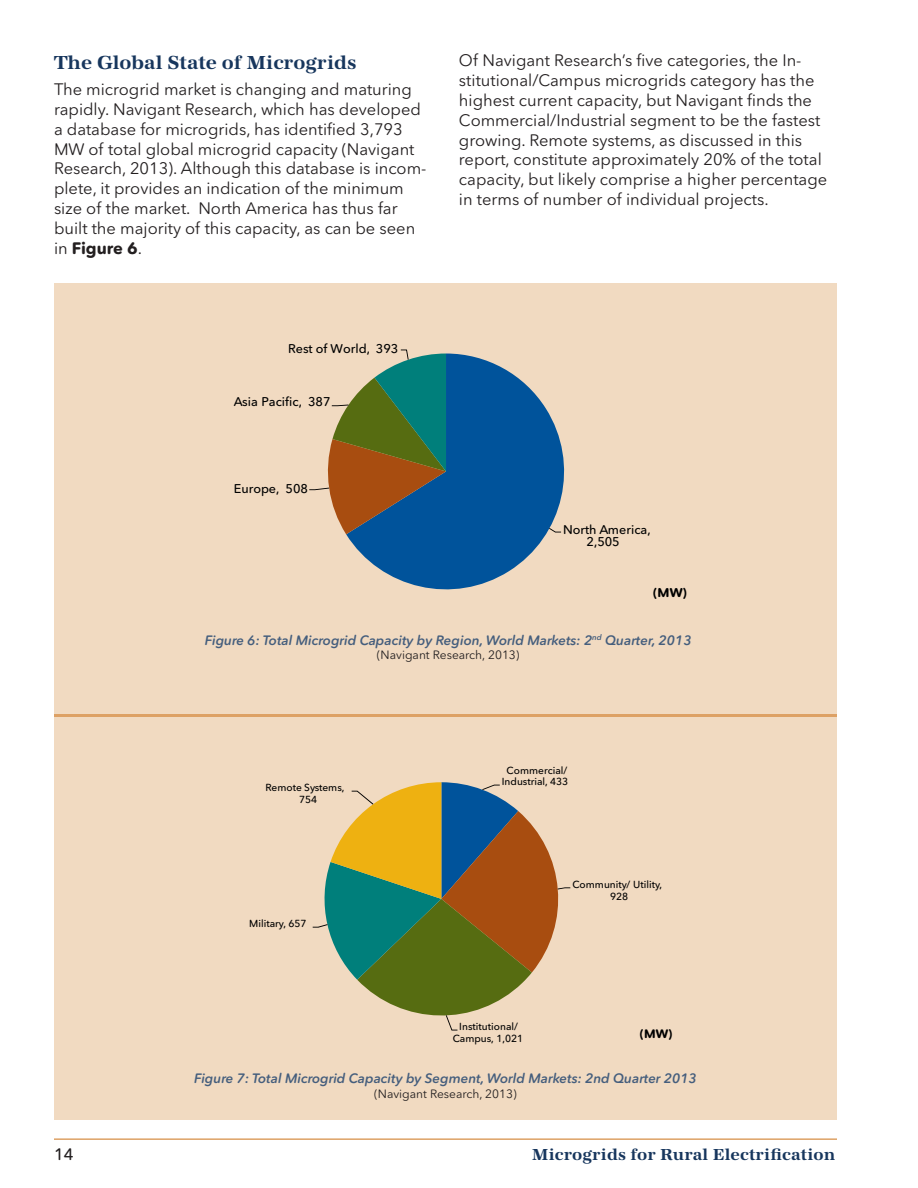
<style>
.page{position:relative;width:918px;height:1188px;background:#fff}
.page>*{position:absolute;margin:0;border:0;box-sizing:border-box;transform-origin:0 0}
.t1{font:700 19.5px "URW Antiqua";color:#17365d}
.t2{font:16.5px/19.8px "Avenir Next Rounded Pro";color:#231f20}
.t3{font:700 16.5px "URW Antiqua";letter-spacing:.01em;color:#17365d}
.t4{font:500 16.5px "Avenir Next Rounded Pro";color:#231f20}
.t5{font:italic 600 13.5px "Avenir Next Rounded Pro";color:#455e7d}
.t6{font:500 12.6px/11.4px "Avenir Next Rounded Pro";letter-spacing:-.005em;color:#000}
.t7{font:700 12.6px "Avenir Next Rounded Pro";color:#000}
.t8{font:700 12.15px "Avenir Next Rounded Pro";color:#000}
.t9{font:12px "Avenir Next Rounded Pro";color:#231f20}
.t10{font:500 10.2px/11.6px "Avenir Next Rounded Pro";color:#000;text-align:center}
.s1{font-weight:700}
</style>
<div class="page">
<hr style="left:54px;top:1138px;width:783px;height:2px;background:#dda165">
<div style="left:54px;top:284px;width:783px;height:836px;background:#f1dac1"></div>
<svg style="left:313px;top:785px;width:257px;height:246px"></svg>
<hr style="left:54px;top:714px;width:783px;height:3px;background:#dda165">
<svg style="left:346px;top:445px;width:219px;height:145px;fill:#00539b"></svg>
<svg style="left:309px;top:350px;width:252px;height:183px"></svg>
<p class="t1" style="left:54px;top:51px;width:304px">The Global State of Microgrids</p>
<p class="t2" style="left:54px;top:79px;width:374px">The microgrid market is changing and maturing rapidly. Navigant Research, which has developed a database for microgrids, has identified 3,793<br>MW of total global microgrid capacity (Navigant Research, 2013). Although this database is incom&shy;plete, it provides an indication of the minimum size of the market. North America has thus far built the majority of this capacity, as can be seen in <span class="s1">Figure 6</span>.</p>
<p class="t2" style="left:459px;top:51px;width:370px">Of Navigant Research’s five categories, the In&shy;stitutional/Campus microgrids category has the highest current capacity, but Navigant finds the Commercial/Industrial segment to be the fastest growing. Remote systems, as discussed in this report, constitute approximately 20% of the total capacity, but likely comprise a higher percentage in terms of number of individual projects.</p>
<p class="t6" style="left:288px;top:343px;width:112px">Rest of World, 393</p>
<p class="t6" style="left:234px;top:396px;width:98px">Asia Pacific, 387</p>
<p class="t6" style="left:234px;top:483px;width:76px">Europe, 508</p>
<p class="t6" style="left:587px;top:524px;width:66px;text-indent:-23px">North America,<br>2,505</p>
<p class="t7" style="left:653px;top:585px;width:35px">(MW)</p>
<p class="t5" style="left:205px;top:632px;width:488px">Figure 6: Total Microgrid Capacity by Region, World Markets: 2<sup>nd</sup> Quarter, 2013</p>
<p class="t9" style="left:377px;top:648px;width:144px">(Navigant Research, 2013)</p>
<p class="t10" style="left:299px;top:782px;width:47px;text-align:left;text-indent:-34px">Remote Systems,<br>754</p>
<p class="t10" style="left:249px;top:918px;width:59px">Military, 657</p>
<p class="t10" style="left:502px;top:764px;width:68px">Commercial/<br>Industrial, 433</p>
<p class="t10" style="left:453px;top:1021px;width:72px">Institutional/<br>Campus, 1,021</p>
<p class="t10" style="left:573px;top:879px;width:91px">Community/ Utility,<br>928</p>
<p class="t8" style="left:640px;top:1026px;width:34px">(MW)</p>
<p class="t5" style="left:194px;top:1070px;width:504px">Figure 7: Total Microgrid Capacity by Segment, World Markets: 2nd Quarter 2013</p>
<p class="t9" style="left:374px;top:1086px;width:144px">(Navigant Research, 2013)</p>
<p class="t4" style="left:54px;top:1144px;width:21px">14</p>
<p class="t3" style="left:532px;top:1145px;width:305px">Microgrids for Rural Electrification</p>
</div>
